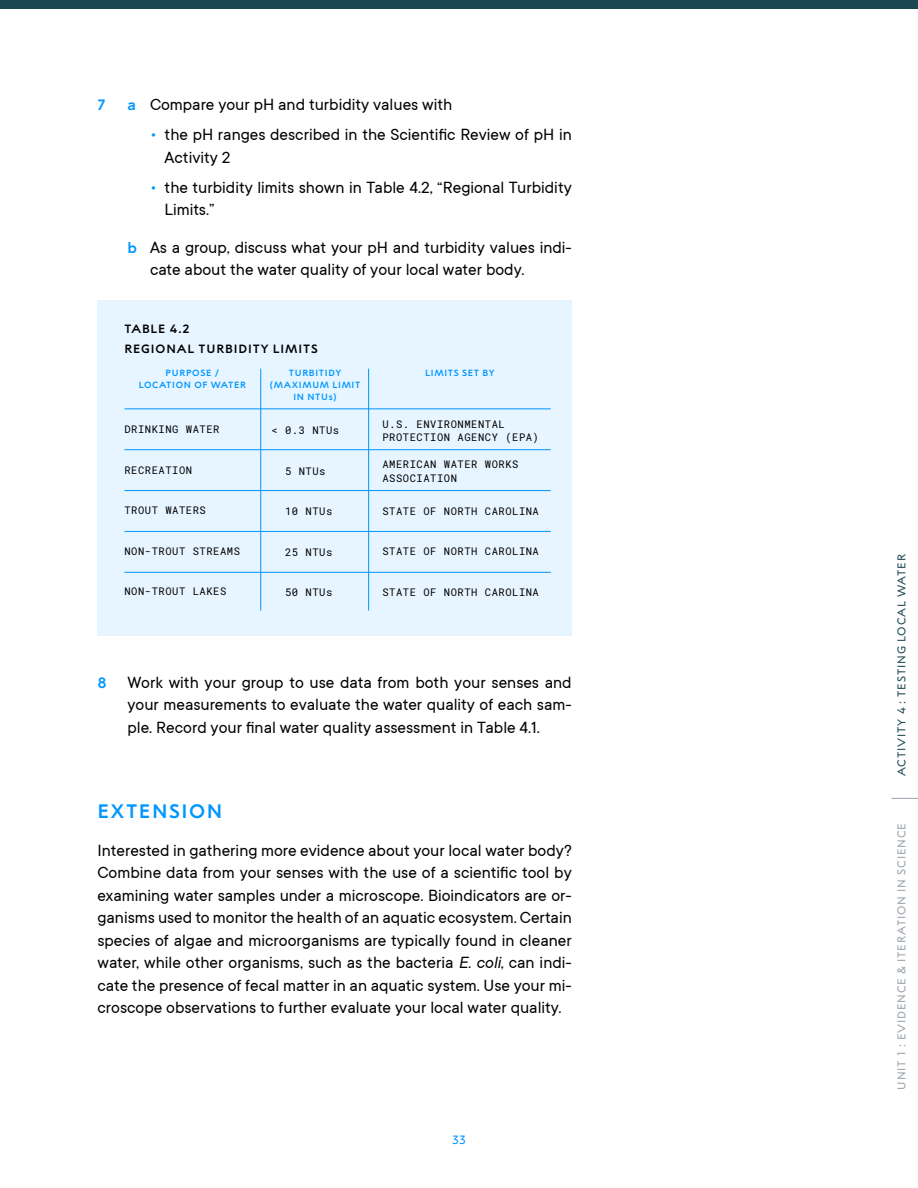
<style>
.page{position:relative;width:918px;height:1188px;background:#fff}
.page>*{position:absolute;margin:0;border:0;box-sizing:border-box;transform-origin:0 0}
.body_copy_paragraph{font:700 19.5px "Alfred Sans";letter-spacing:.075em;color:#0096ff}
.body_copy_paragraph-2{font:18px/22.5px "TT Commons";color:#000}
.body_copy_paragraph-3{font:700 15px "Alfred Sans";color:#0096ff}
.section_header{font:700 12px/19.5px "Alfred Sans";letter-spacing:.075em;color:#000}
.t1{font:12px "Alfred Sans";color:#0096ff}
.t2{font:11.25px "Alfred Sans";letter-spacing:.075em;color:#99a3ac}
.t3{font:11.25px "Alfred Sans";letter-spacing:.075em;color:#1c4752}
.body_copy_paragraph-4{font:10.5px/13.5px "Roboto Mono";letter-spacing:.05em;color:#000}
.body_copy_paragraph-5{font:700 9px/12px "Alfred Sans";letter-spacing:.075em;color:#0096ff;text-align:center}
.s1{font-family:"Alfred Sans";font-weight:700;font-size:15px;color:#0096ff}
.s2{color:#0096ff}
.s3{font-style:italic}
</style>
<div class="page">
<svg style="left:892px;top:798px;width:26px;height:1px"></svg>
<div style="left:0;top:0;width:918px;height:8px;background:#1c4752"></div>
<div style="left:98px;top:300px;width:474px;height:336px;background:#e6f5ff"></div>
<hr style="left:124px;top:408px;width:427px;height:1px;background:#0096ff">
<hr style="left:124px;top:449px;width:427px;height:1px;background:#0096ff">
<hr style="left:124px;top:531px;width:427px;height:1px;background:#0096ff">
<hr style="left:124px;top:490px;width:427px;height:1px;background:#0096ff">
<hr style="left:124px;top:572px;width:427px;height:1px;background:#0096ff">
<hr style="left:260px;top:369px;width:1px;height:242px;background:#0096ff">
<hr style="left:368px;top:369px;width:1px;height:242px;background:#0096ff">
<p class="body_copy_paragraph-3" style="left:98px;top:96px;width:10px">7</p>
<p class="body_copy_paragraph-2" style="left:128px;top:93px;width:326px"><span class="s1">a</span> Compare your pH and turbidity values with</p>
<p class="body_copy_paragraph-2" style="left:165px;top:123px;width:409px;text-indent:-15px"><span class="s2">•</span> the pH ranges described in the Scientific Review of pH in<br>Activity 2</p>
<p class="body_copy_paragraph-2" style="left:165px;top:176px;width:409px;text-indent:-15px"><span class="s2">•</span> the turbidity limits shown in Table 4.2, “Regional Turbidity<br>Limits.”</p>
<p class="body_copy_paragraph-2" style="left:150px;top:236px;width:423px;text-indent:-22px"><span class="s1">b</span> As a group, discuss what your pH and turbidity values indi&shy;cate about the water quality of your local water body.</p>
<p class="section_header" style="left:124px;top:319px;width:195px">TABLE 4.2<br>REGIONAL TURBIDITY LIMITS</p>
<p class="body_copy_paragraph-5" style="left:139px;top:367px;width:109px">PURPOSE /<br>LOCATION OF WATER</p>
<p class="body_copy_paragraph-5" style="left:270px;top:367px;width:92px">TURBITIDY (MAXIMUM LIMIT<br>IN NTUs)</p>
<p class="body_copy_paragraph-5" style="left:425px;top:367px;width:71px">LIMITS SET BY</p>
<p class="body_copy_paragraph-4" style="left:124px;top:422px;width:97px">DRINKING WATER</p>
<p class="body_copy_paragraph-4" style="left:124px;top:463px;width:69px">RECREATION</p>
<p class="body_copy_paragraph-4" style="left:124px;top:503px;width:83px">TROUT WATERS</p>
<p class="body_copy_paragraph-4" style="left:124px;top:544px;width:117px">NON-TROUT STREAMS</p>
<p class="body_copy_paragraph-4" style="left:124px;top:584px;width:103px">NON-TROUT LAKES</p>
<p class="body_copy_paragraph-4" style="left:272px;top:423px;width:69px">&lt; 0.3 NTUs</p>
<p class="body_copy_paragraph-4" style="left:285px;top:464px;width:42px">5 NTUs</p>
<p class="body_copy_paragraph-4" style="left:285px;top:504px;width:49px">10 NTUs</p>
<p class="body_copy_paragraph-4" style="left:285px;top:545px;width:49px">25 NTUs</p>
<p class="body_copy_paragraph-4" style="left:285px;top:585px;width:49px">50 NTUs</p>
<p class="body_copy_paragraph-4" style="left:382px;top:417px;width:158px">U.S. ENVIRONMENTAL<br>PROTECTION AGENCY (EPA)</p>
<p class="body_copy_paragraph-4" style="left:382px;top:458px;width:137px">AMERICAN WATER WORKS<br>ASSOCIATION</p>
<p class="body_copy_paragraph-4" style="left:382px;top:504px;width:158px">STATE OF NORTH CAROLINA</p>
<p class="body_copy_paragraph-4" style="left:382px;top:545px;width:158px">STATE OF NORTH CAROLINA</p>
<p class="body_copy_paragraph-4" style="left:382px;top:585px;width:158px">STATE OF NORTH CAROLINA</p>
<p class="body_copy_paragraph-2" style="left:128px;top:671px;width:446px;text-align:justify;text-indent:-30px"><span class="s1">8</span> Work with your group to use data from both your senses and your measurements to evaluate the water quality of each sam&shy;ple. Record your final water quality assessment in Table 4.1.</p>
<p class="body_copy_paragraph" style="left:98px;top:800px;width:126px">EXTENSION</p>
<p class="body_copy_paragraph-2" style="left:98px;top:839px;width:476px;text-align:justify">Interested in gathering more evidence about your local water body?<br>Combine data from your senses with the use of a scientific tool by examining water samples under a microscope. Bioindicators are or&shy;ganisms used to monitor the health of an aquatic ecosystem. Certain species of algae and microorganisms are typically found in cleaner water, while other organisms, such as the bacteria <span class="s3">E. coli</span>, can indi&shy;cate the presence of fecal matter in an aquatic system. Use your mi&shy;croscope observations to further evaluate your local water quality.</p>
<p class="t1" style="left:452px;top:1133px;width:15px">33</p>
<p class="t3" style="left:895px;top:776px;width:224px;rotate:-90deg">ACTIVITY 4 : TESTING LOCAL WATER</p>
<p class="t2" style="left:895px;top:1090px;width:268px;rotate:-90deg">UNIT 1 : EVIDENCE &amp; ITERATION IN SCIENCE</p>
</div>
